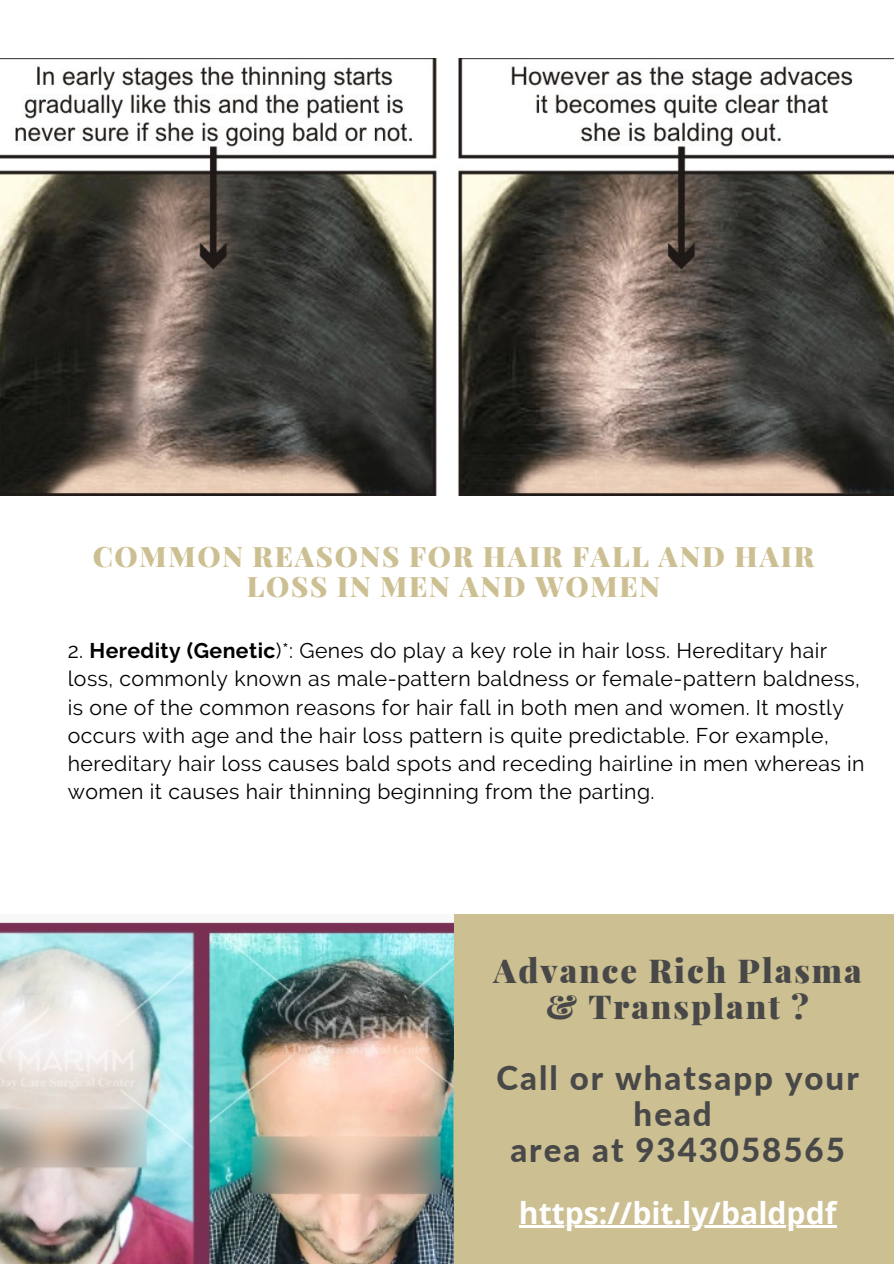
<style>
.page{position:relative;width:894px;height:1264px;background:#fff}
.page>*{position:absolute;margin:0;border:0;box-sizing:border-box;transform-origin:0 0}
.t1{font:800 33px/36px "Lato";letter-spacing:.06em;color:#484848;text-align:center}
.t2{font:900 33px/36px "Playfair Display";letter-spacing:.06em;color:#484848;text-align:center}
.t3{font:700 30.15px "Open Sans";color:#fff}
.t4{font:900 28.2px/30.5px "Playfair Display";letter-spacing:.06em;color:#ccbf92;text-align:center}
.t5{font:21.15px/28.2px "Raleway";letter-spacing:.02em;color:#000}
.s1{font-weight:700}
</style>
<div class="page">
<div style="left:434px;top:914px;width:459px;height:349px;background:#ccbf92"></div>
<img style="left:0;top:58px;width:893px;height:437px">
<img style="left:0;top:914px;width:454px;height:349px">
<svg style="left:453px;top:1018px;width:222px;height:222px"></svg>
<hr style="left:518px;top:1225px;width:318px;height:2px;background:#fff">
<p class="t4" style="left:93px;top:540px;width:722px">COMMON REASONS FOR HAIR FALL AND HAIR<br>LOSS IN MEN AND WOMEN</p>
<p class="t5" style="left:68px;top:636px;width:798px">2. <span class="s1">Heredity (Genetic</span>)*: Genes do play a key role in hair loss. Hereditary hair loss, commonly known as male-pattern baldness or female-pattern baldness, is one of the common reasons for hair fall in both men and women. It mostly occurs with age and the hair loss pattern is quite predictable. For example, hereditary hair loss causes bald spots and receding hairline in men whereas in women it causes hair thinning beginning from the parting.</p>
<p class="t2" style="left:493px;top:951px;width:369px">Advance Rich Plasma &amp; Transplant ?</p>
<p class="t1" style="left:496px;top:1059px;width:363px">Call or whatsapp your head</p>
<p class="t1" style="left:510px;top:1131px;width:336px">area at 9343058565</p>
<p class="t3" style="left:518px;top:1191px;width:319px">https://bit.ly/baldpdf</p>
</div>
